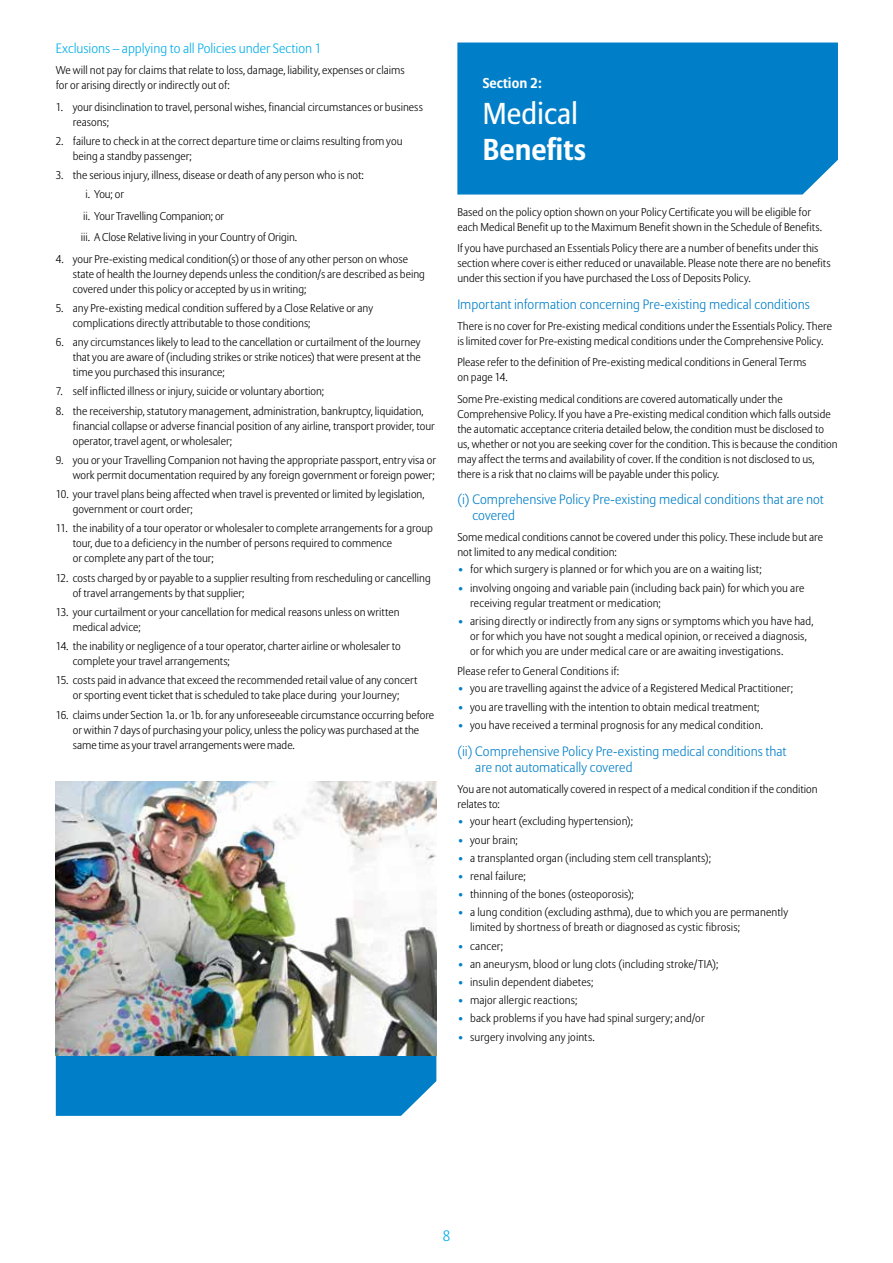
<style>
.page{position:relative;width:893px;height:1263px;background:#fff}
.page>*{position:absolute;margin:0;border:0;box-sizing:border-box;transform-origin:0 0}
.t1{font:700 30px "Allianz Sans";color:#fff}
.t2{font:30px "Allianz Sans";color:#fff}
.t3{font:300 15px "Allianz Sans";color:#00ade9}
.t4{font:700 14.25px "Allianz Sans";color:#fff}
.t5{font:300 13.5px/15.8px "Allianz Sans";letter-spacing:.005em;color:#007fc8}
.t6{font:300 13.5px "Allianz Sans";color:#00ade9}
.t7{font:300 11.25px/15px "Allianz Sans";letter-spacing:.005em;color:#000}
.s1{color:#007fc8}
</style>
<div class="page">
<div style="left:56px;top:1055px;width:380px;height:61px;background:#007fc8"></div>
<img style="left:56px;top:781px;width:380px;height:274px">
<div style="left:457px;top:43px;width:381px;height:152px;background:#007fc8"></div>
<p class="t6" style="left:56px;top:40px;width:267px">Exclusions – applying to all Policies under Section 1</p>
<p class="t7" style="left:56px;top:63px;width:350px">We will not pay for claims that relate to loss, damage, liability, expenses or claims for or arising directly or indirectly out of:</p>
<p class="t7" style="left:73px;top:99px;width:352px;text-indent:-17px">1. your disinclination to travel, personal wishes, financial circumstances or business reasons;</p>
<p class="t7" style="left:73px;top:133px;width:331px;text-indent:-17px">2. failure to check in at the correct departure time or claims resulting from you being a standby passenger;</p>
<p class="t7" style="left:85px;top:165px;width:280px;line-height:19.2px;text-indent:-30px">3. the serious injury, illness, disease or death of any person who is not: i. You; or</p>
<p class="t7" style="left:81px;top:205px;width:218px;line-height:21.3px">ii. Your Travelling Companion; or<br>iii. A Close Relative living in your Country of Origin.</p>
<p class="t7" style="left:73px;top:251px;width:354px;text-indent:-17px">4. your Pre-existing medical condition(s) or those of any other person on whose state of health the Journey depends unless the condition/s are described as being covered under this policy or accepted by us in writing;</p>
<p class="t7" style="left:73px;top:300px;width:302px;text-indent:-17px">5. any Pre-existing medical condition suffered by a Close Relative or any complications directly attributable to those conditions;</p>
<p class="t7" style="left:73px;top:334px;width:350px;text-align:justify;text-indent:-17px">6. any circumstances likely to lead to the cancellation or curtailment of the Journey that you are aware of (including strikes or strike notices) that were present at the time you purchased this insurance;</p>
<p class="t7" style="left:56px;top:384px;width:270px">7. self inflicted illness or injury, suicide or voluntary abortion;</p>
<p class="t7" style="left:73px;top:403px;width:363px;text-indent:-17px">8. the receivership, statutory management, administration, bankruptcy, liquidation, financial collapse or adverse financial position of any airline, transport provider, tour operator, travel agent, or wholesaler;</p>
<p class="t7" style="left:56px;top:452px;width:382px;text-align:right">9. you or your Travelling Companion not having the appropriate passport, entry visa or work permit documentation required by any foreign government or foreign power;</p>
<p class="t7" style="left:73px;top:486px;width:353px;text-indent:-17px">10. your travel plans being affected when travel is prevented or limited by legislation, government or court order;</p>
<p class="t7" style="left:73px;top:521px;width:362px;text-indent:-17px">11. the inability of a tour operator or wholesaler to complete arrangements for a group tour, due to a deficiency in the number of persons required to commence<br>or complete any part of the tour;</p>
<p class="t7" style="left:73px;top:570px;width:359px;text-indent:-17px">12. costs charged by or payable to a supplier resulting from rescheduling or cancelling of travel arrangements by that supplier;</p>
<p class="t7" style="left:73px;top:604px;width:328px;text-indent:-17px">13. your curtailment or your cancellation for medical reasons unless on written medical advice;</p>
<p class="t7" style="left:73px;top:638px;width:330px;text-indent:-17px">14. the inability or negligence of a tour operator, charter airline or wholesaler to complete your travel arrangements;</p>
<p class="t7" style="left:56px;top:673px;width:363px;text-align:center">15. costs paid in advance that exceed the recommended retail value of any concert or sporting event ticket that is scheduled to take place during your Journey;</p>
<p class="t7" style="left:73px;top:707px;width:363px;text-indent:-17px">16. claims under Section 1a. or 1b. for any unforeseeable circumstance occurring before or within 7 days of purchasing your policy, unless the policy was purchased at the same time as your travel arrangements were made.</p>
<p class="t4" style="left:483px;top:74px;width:61px">Section 2:</p>
<h1 class="t2" style="left:483px;top:95px;width:97px">Medical</h1>
<h1 class="t1" style="left:483px;top:131px;width:105px">Benefits</h1>
<p class="t7" style="left:457px;top:204px;width:366px">Based on the policy option shown on your Policy Certificate you will be eligible for each Medical Benefit up to the Maximum Benefit shown in the Schedule of Benefits.</p>
<p class="t7" style="left:457px;top:241px;width:375px">If you have purchased an Essentials Policy there are a number of benefits under this section where cover is either reduced or unavailable. Please note there are no benefits under this section if you have purchased the Loss of Deposits Policy.</p>
<p class="t5" style="left:457px;top:296px;width:354px">Important information concerning Pre-existing medical conditions</p>
<p class="t7" style="left:457px;top:318px;width:376px">There is no cover for Pre-existing medical conditions under the Essentials Policy. There is limited cover for Pre-existing medical conditions under the Comprehensive Policy.</p>
<p class="t7" style="left:457px;top:355px;width:351px">Please refer to the definition of Pre-existing medical conditions in General Terms on page 14.</p>
<p class="t7" style="left:457px;top:391px;width:382px">Some Pre-existing medical conditions are covered automatically under the Comprehensive Policy. If you have a Pre-existing medical condition which falls outside the automatic acceptance criteria detailed below, the condition must be disclosed to us, whether or not you are seeking cover for the condition. This is because the condition may affect the terms and availability of cover. If the condition is not disclosed to us, there is a risk that no claims will be payable under this policy.</p>
<p class="t5" style="left:472px;top:491px;width:353px;text-indent:-15px">(i) Comprehensive Policy Pre-existing medical conditions that are not covered</p>
<p class="t7" style="left:457px;top:530px;width:367px">Some medical conditions cannot be covered under this policy. These include but are not limited to any medical condition:</p>
<p class="t7" style="left:458px;top:562px;width:305px"><span class="s1">•</span> for which surgery is planned or for which you are on a waiting list;</p>
<p class="t7" style="left:470px;top:580px;width:336px;text-indent:-12px"><span class="s1">•</span> involving ongoing and variable pain (including back pain) for which you are receiving regular treatment or medication;</p>
<p class="t7" style="left:470px;top:613px;width:345px;text-indent:-12px"><span class="s1">•</span> arising directly or indirectly from any signs or symptoms which you have had, or for which you have not sought a medical opinion, or received a diagnosis, or for which you are under medical care or are awaiting investigations.</p>
<p class="t7" style="left:457px;top:664px;width:163px">Please refer to General Conditions if:</p>
<p class="t7" style="left:458px;top:681px;width:337px"><span class="s1">•</span> you are travelling against the advice of a Registered Medical Practitioner;</p>
<p class="t7" style="left:458px;top:699px;width:303px"><span class="s1">•</span> you are travelling with the intention to obtain medical treatment;</p>
<p class="t7" style="left:458px;top:717px;width:307px"><span class="s1">•</span> you have received a terminal prognosis for any medical condition.</p>
<p class="t5" style="left:475px;top:743px;width:313px;text-indent:-18px">(ii) Comprehensive Policy Pre-existing medical conditions that are not automatically covered</p>
<p class="t7" style="left:457px;top:782px;width:362px">You are not automatically covered in respect of a medical condition if the condition relates to:</p>
<p class="t7" style="left:458px;top:814px;width:177px"><span class="s1">•</span> your heart (excluding hypertension);</p>
<p class="t7" style="left:458px;top:832px;width:61px"><span class="s1">•</span> your brain;</p>
<p class="t7" style="left:458px;top:850px;width:255px"><span class="s1">•</span> a transplanted organ (including stem cell transplants);</p>
<p class="t7" style="left:458px;top:868px;width:69px"><span class="s1">•</span> renal failure;</p>
<p class="t7" style="left:458px;top:887px;width:177px"><span class="s1">•</span> thinning of the bones (osteoporosis);</p>
<p class="t7" style="left:470px;top:905px;width:320px;text-indent:-12px"><span class="s1">•</span> a lung condition (excluding asthma), due to which you are permanently limited by shortness of breath or diagnosed as cystic fibrosis;</p>
<p class="t7" style="left:458px;top:938px;width:47px"><span class="s1">•</span> cancer;</p>
<p class="t7" style="left:458px;top:956px;width:262px"><span class="s1">•</span> an aneurysm, blood or lung clots (including stroke/TIA);</p>
<p class="t7" style="left:458px;top:974px;width:137px"><span class="s1">•</span> insulin dependent diabetes;</p>
<p class="t7" style="left:458px;top:992px;width:121px"><span class="s1">•</span> major allergic reactions;</p>
<p class="t7" style="left:458px;top:1011px;width:248px"><span class="s1">•</span> back problems if you have had spinal surgery; and/or</p>
<p class="t7" style="left:458px;top:1029px;width:138px"><span class="s1">•</span> surgery involving any joints.</p>
<h2 class="t3" style="left:443px;top:1227px;width:9px">8</h2>
</div>
